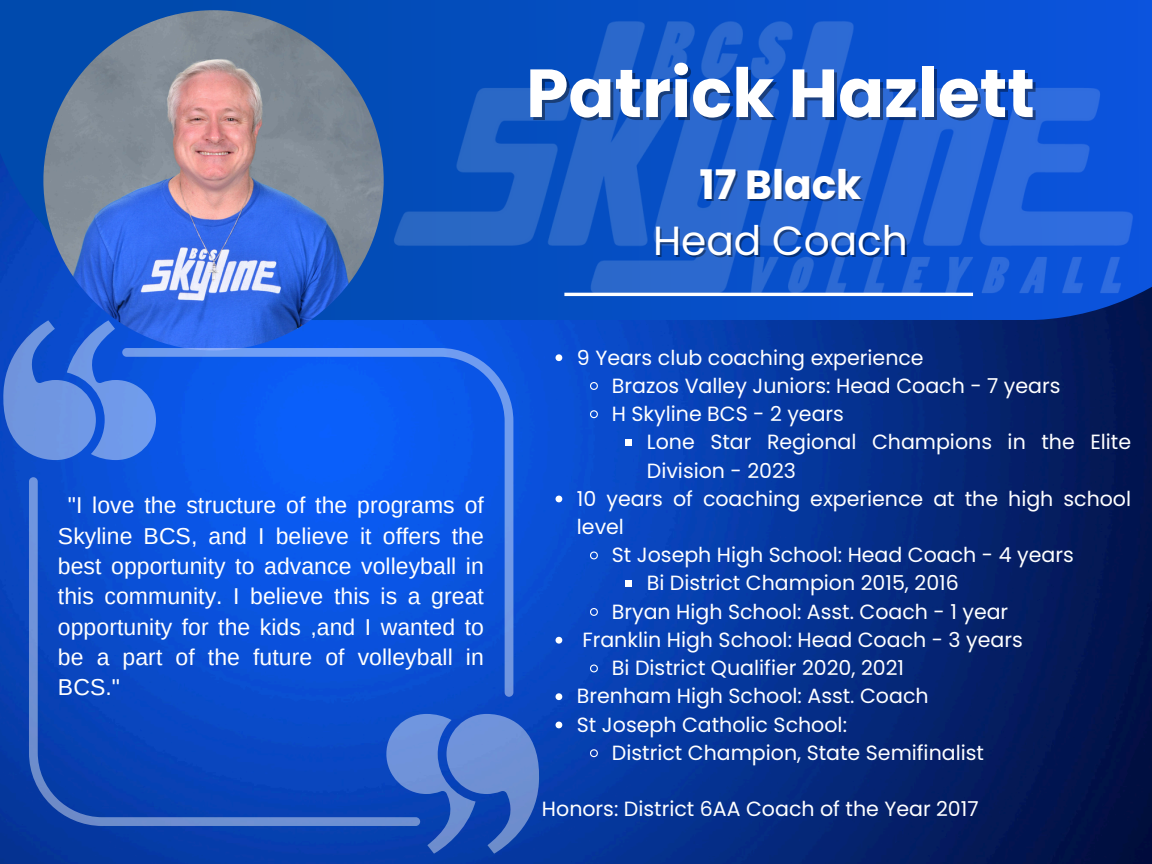
<style>
.page{position:relative;width:1152px;height:864px;background:#fff}
.page>*{position:absolute;margin:0;border:0;box-sizing:border-box;transform-origin:0 0}
.t1{font:700 67.8px "Poppins";color:#fff}
.t2{font:40.65px "Poppins";color:#fff}
.t3{font:700 40.65px "Poppins";color:#fff}
.t4{font:22.95px/30.3px "Arimo";letter-spacing:.005em;color:#fff;text-align:justify}
.t5{font:20.55px/28.2px "Poppins";color:#fff}
</style>
<div class="page">
<img style="left:0;top:320px;width:1152px;height:544px">
<svg style="left:0;top:0;width:338px;height:320px;background:#0248b3"></svg>
<img style="left:338px;top:0;width:814px;height:357px">
<img style="left:43px;top:10px;width:341px;height:340px;border-radius:50%">
<hr style="left:564px;top:293px;width:409px;height:3px;background:#fff">
<svg style="left:3px;top:320px;width:153px;height:140px;background:#4577da"></svg>
<svg style="left:386px;top:714px;width:153px;height:140px;background:#426dc5"></svg>
<svg style="left:29px;top:477px;width:391px;height:349px;background:#154ec2"></svg>
<svg style="left:122px;top:348px;width:391px;height:349px;background:#0e58e5"></svg>
<svg style="left:556px;top:354px;width:6px;height:7px"></svg>
<svg style="left:589px;top:381px;width:10px;height:10px"></svg>
<svg style="left:589px;top:409px;width:10px;height:10px"></svg>
<div style="left:626px;top:439px;width:6px;height:7px;background:#fff"></div>
<svg style="left:556px;top:496px;width:6px;height:6px"></svg>
<svg style="left:589px;top:551px;width:10px;height:9px"></svg>
<div style="left:626px;top:580px;width:6px;height:7px;background:#fff"></div>
<svg style="left:589px;top:607px;width:10px;height:10px"></svg>
<svg style="left:556px;top:637px;width:6px;height:7px"></svg>
<svg style="left:589px;top:664px;width:10px;height:9px"></svg>
<svg style="left:556px;top:693px;width:6px;height:7px"></svg>
<svg style="left:556px;top:722px;width:6px;height:6px"></svg>
<svg style="left:589px;top:748px;width:10px;height:10px"></svg>
<p class="t4" style="left:58px;top:490px;width:427px;text-indent:10px">"I love the structure of the programs of Skyline BCS, and I believe it offers the best opportunity to advance volleyball in this community. I believe this is a great opportunity for the kids ,and I wanted to be a part of the future of volleyball in BCS."</p>
<p class="t1" style="left:526px;top:46px;width:510px">Patrick Hazlett</p>
<h1 class="t3" style="left:700px;top:156px;width:163px">17 Black</h1>
<h2 class="t2" style="left:653px;top:213px;width:256px">Head Coach</h2>
<p class="t5" style="left:577px;top:343px;width:348px">9 Years club coaching experience</p>
<p class="t5" style="left:612px;top:371px;width:450px">Brazos Valley Juniors: Head Coach - 7 years</p>
<p class="t5" style="left:612px;top:400px;width:234px">H Skyline BCS - 2 years</p>
<p class="t5" style="left:647px;top:428px;width:486px">Lone Star Regional Champions in the Elite<br>Division - 2023</p>
<p class="t5" style="left:577px;top:484px;width:556px">10 years of coaching experience at the high school level</p>
<p class="t5" style="left:612px;top:541px;width:463px">St Joseph High School: Head Coach - 4 years</p>
<p class="t5" style="left:647px;top:569px;width:314px">Bi District Champion 2015, 2016</p>
<p class="t5" style="left:612px;top:597px;width:398px">Bryan High School: Asst. Coach - 1 year</p>
<p class="t5" style="left:582px;top:626px;width:442px">Franklin High School: Head Coach - 3 years</p>
<p class="t5" style="left:612px;top:654px;width:294px">Bi District Qualifier 2020, 2021</p>
<p class="t5" style="left:577px;top:682px;width:353px">Brenham High School: Asst. Coach</p>
<p class="t5" style="left:577px;top:710px;width:272px">St Joseph Catholic School:</p>
<p class="t5" style="left:612px;top:739px;width:374px">District Champion, State Semifinalist</p>
<p class="t5" style="left:542px;top:795px;width:438px">Honors: District 6AA Coach of the Year 2017</p>
</div>
